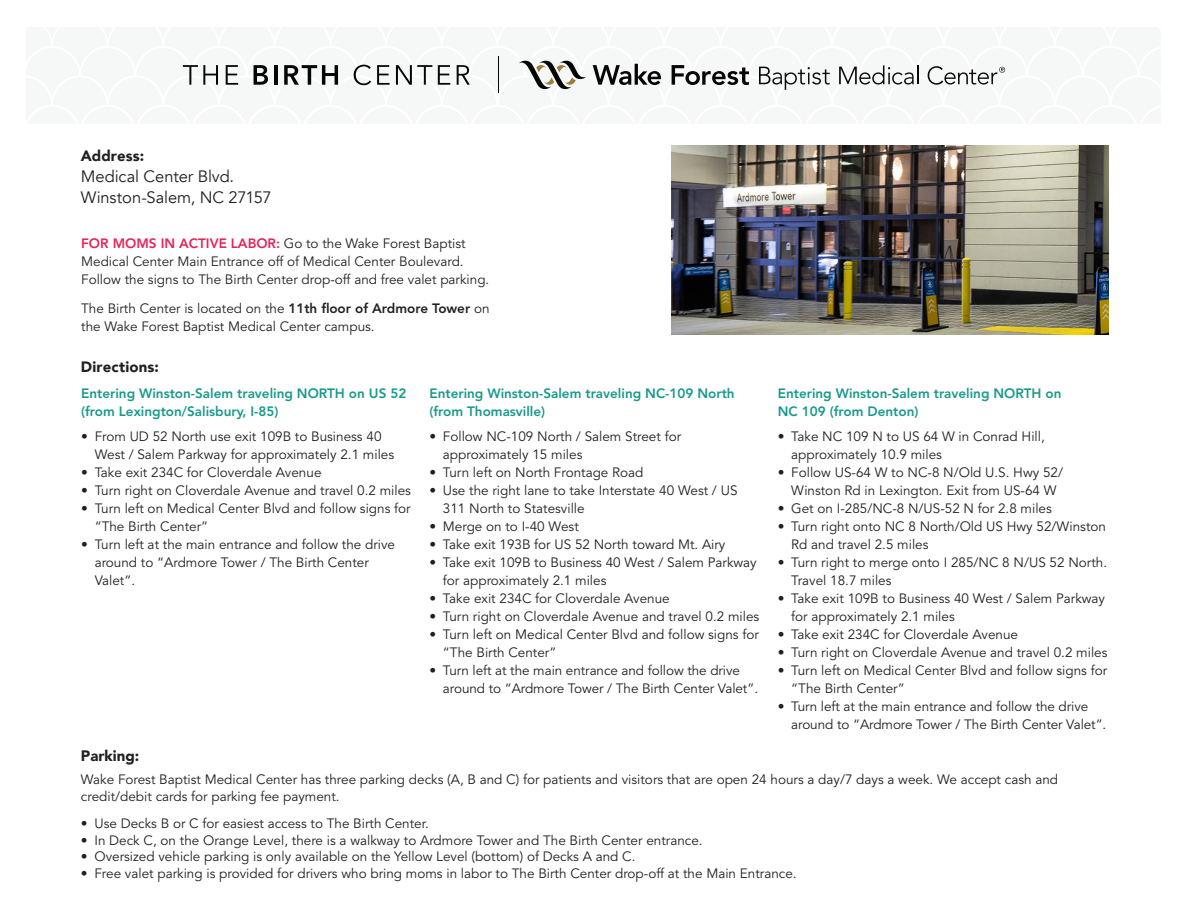
<style>
.page{position:relative;width:1188px;height:918px;background:#fff}
.page>*{position:absolute;margin:0;border:0;box-sizing:border-box;transform-origin:0 0}
.t1{font:16.5px "Avenir";letter-spacing:-.005em;color:#231f20}
.t2{font:900 15px "Avenir";letter-spacing:.005em;color:#231f20}
.t3{font:900 15px "Avenir LT Std";color:#231f20}
.t4{font:13.5px/18px "Avenir LT Std";color:#231f20}
.t5{font:800 13.5px/18px "Avenir LT Std";color:#19998b}
.s1{font-weight:800;color:#e62457}
.s2{font-weight:800}
</style>
<div class="page">
<img style="left:672px;top:146px;width:436px;height:188px">
<svg style="left:182px;top:56px;width:824px;height:37px"></svg>
<p class="t2" style="left:81px;top:143px;width:65px">Address:</p>
<p class="t1" style="left:81px;top:166px;width:155px">Medical Center Blvd.</p>
<p class="t1" style="left:81px;top:187px;width:192px">Winston-Salem, NC 27157</p>
<p class="t4" style="left:81px;top:235px;width:410px"><span class="s1">FOR MOMS IN ACTIVE LABOR:</span> Go to the Wake Forest Baptist<br>Medical Center Main Entrance off of Medical Center Boulevard.<br>Follow the signs to The Birth Center drop-off and free valet parking.</p>
<p class="t4" style="left:81px;top:300px;width:410px">The Birth Center is located on the <span class="s2">11th floor of Ardmore Tower</span> on the Wake Forest Baptist Medical Center campus.</p>
<p class="t2" style="left:81px;top:354px;width:79px">Directions:</p>
<p class="t5" style="left:81px;top:384px;width:327px">Entering Winston-Salem traveling NORTH on US 52 (from Lexington/Salisbury, I-85)</p>
<p class="t4" style="left:95px;top:428px;width:301px;text-indent:-14px">• From UD 52 North use exit 109B to Business 40<br>West / Salem Parkway for approximately 2.1 miles</p>
<p class="t4" style="left:81px;top:464px;width:242px">• Take exit 234C for Cloverdale Avenue</p>
<p class="t4" style="left:81px;top:482px;width:331px">• Turn right on Cloverdale Avenue and travel 0.2 miles</p>
<p class="t4" style="left:95px;top:500px;width:317px;text-indent:-14px">• Turn left on Medical Center Blvd and follow signs for “The Birth Center”</p>
<p class="t4" style="left:95px;top:536px;width:302px;text-indent:-14px">• Turn left at the main entrance and follow the drive around to “Ardmore Tower / The Birth Center<br>Valet”.</p>
<p class="t5" style="left:429px;top:384px;width:307px">Entering Winston-Salem traveling NC-109 North (from Thomasville)</p>
<p class="t4" style="left:443px;top:428px;width:240px;text-indent:-14px">• Follow NC-109 North / Salem Street for approximately 15 miles</p>
<p class="t4" style="left:429px;top:464px;width:215px">• Turn left on North Frontage Road</p>
<p class="t4" style="left:443px;top:482px;width:296px;text-indent:-14px">• Use the right lane to take Interstate 40 West / US<br>311 North to Statesville</p>
<p class="t4" style="left:429px;top:518px;width:151px">• Merge on to I-40 West</p>
<p class="t4" style="left:429px;top:536px;width:298px">• Take exit 193B for US 52 North toward Mt. Airy</p>
<p class="t4" style="left:443px;top:554px;width:315px;text-indent:-14px">• Take exit 109B to Business 40 West / Salem Parkway for approximately 2.1 miles</p>
<p class="t4" style="left:429px;top:590px;width:242px">• Take exit 234C for Cloverdale Avenue</p>
<p class="t4" style="left:429px;top:608px;width:331px">• Turn right on Cloverdale Avenue and travel 0.2 miles</p>
<p class="t4" style="left:443px;top:626px;width:317px;text-indent:-14px">• Turn left on Medical Center Blvd and follow signs for “The Birth Center”</p>
<p class="t4" style="left:443px;top:662px;width:317px;text-indent:-14px">• Turn left at the main entrance and follow the drive around to “Ardmore Tower / The Birth Center Valet”.</p>
<p class="t5" style="left:778px;top:384px;width:285px">Entering Winston-Salem traveling NORTH on</p>
<p class="t5" style="left:778px;top:402px;width:142px">NC 109 (from Denton)</p>
<p class="t4" style="left:791px;top:428px;width:255px;text-indent:-14px">• Take NC 109 N to US 64 W in Conrad Hill, approximately 10.9 miles</p>
<p class="t4" style="left:778px;top:464px;width:287px;text-align:center">• Follow US-64 W to NC-8 N/Old U.S. Hwy 52/<br>Winston Rd in Lexington. Exit from US-64 W</p>
<p class="t4" style="left:778px;top:500px;width:276px">• Get on I-285/NC-8 N/US-52 N for 2.8 miles</p>
<p class="t4" style="left:791px;top:518px;width:316px;text-indent:-14px">• Turn right onto NC 8 North/Old US Hwy 52/Winston<br>Rd and travel 2.5 miles</p>
<p class="t4" style="left:791px;top:554px;width:317px;text-indent:-14px">• Turn right to merge onto I 285/NC 8 N/US 52 North.<br>Travel 18.7 miles</p>
<p class="t4" style="left:791px;top:590px;width:315px;text-indent:-14px">• Take exit 109B to Business 40 West / Salem Parkway for approximately 2.1 miles</p>
<p class="t4" style="left:778px;top:626px;width:242px">• Take exit 234C for Cloverdale Avenue</p>
<p class="t4" style="left:778px;top:644px;width:331px">• Turn right on Cloverdale Avenue and travel 0.2 miles</p>
<p class="t4" style="left:791px;top:662px;width:317px;text-indent:-14px">• Turn left on Medical Center Blvd and follow signs for “The Birth Center”</p>
<p class="t4" style="left:791px;top:698px;width:317px;text-indent:-14px">• Turn left at the main entrance and follow the drive around to “Ardmore Tower / The Birth Center Valet”.</p>
<p class="t3" style="left:81px;top:747px;width:60px">Parking:</p>
<p class="t4" style="left:81px;top:771px;width:979px">Wake Forest Baptist Medical Center has three parking decks (A, B and C) for patients and visitors that are open 24 hours a day/7 days a week. We accept cash and</p>
<p class="t4" style="left:81px;top:788px;width:260px">credit/debit cards for parking fee payment.</p>
<p class="t4" style="left:81px;top:815px;width:349px">• Use Decks B or C for easiest access to The Birth Center.</p>
<p class="t4" style="left:81px;top:831px;width:623px">• In Deck C, on the Orange Level, there is a walkway to Ardmore Tower and The Birth Center entrance.</p>
<p class="t4" style="left:81px;top:848px;width:556px">• Oversized vehicle parking is only available on the Yellow Level (bottom) of Decks A and C.</p>
<p class="t4" style="left:81px;top:864px;width:717px">• Free valet parking is provided for drivers who bring moms in labor to The Birth Center drop-off at the Main Entrance.</p>
</div>
